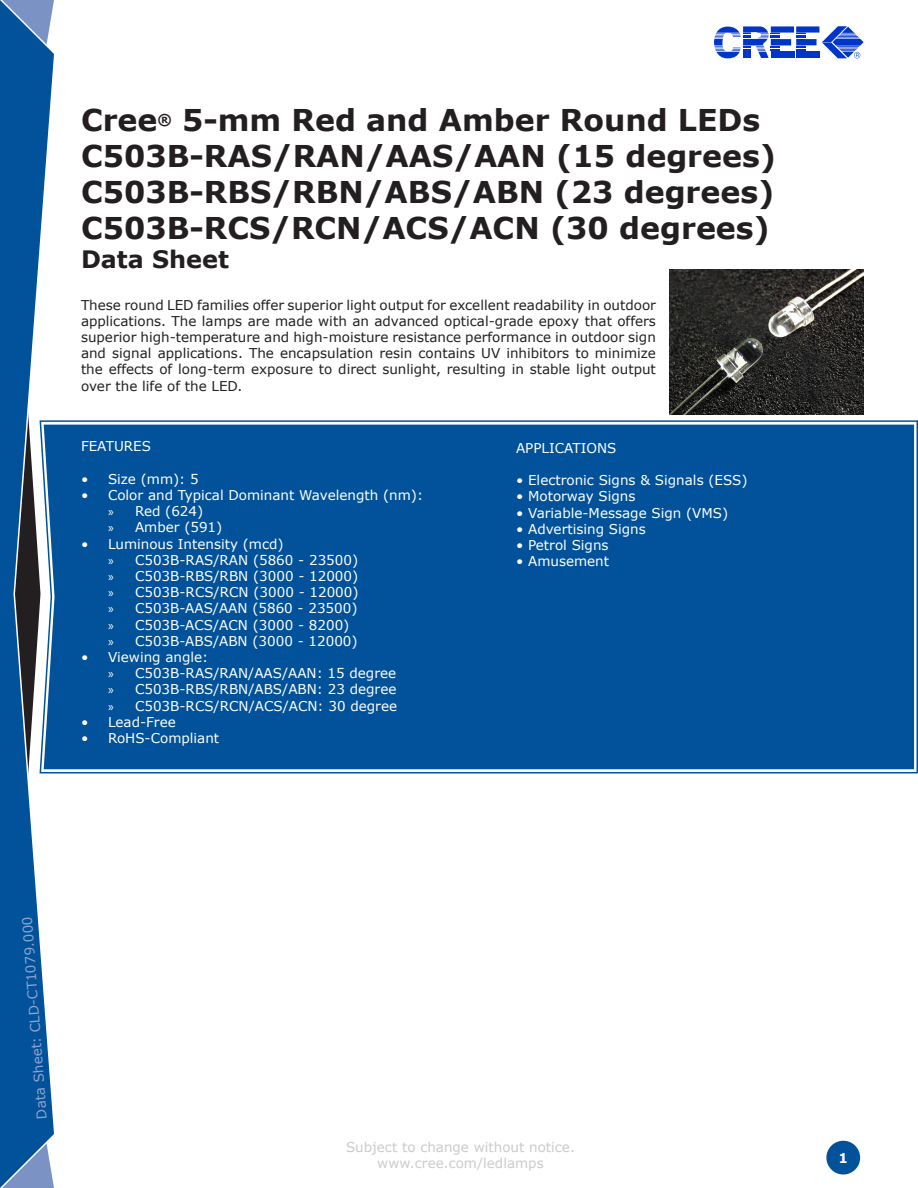
<style>
.page{position:relative;width:918px;height:1188px;background:#fff}
.page>*{position:absolute;margin:0;border:0;box-sizing:border-box;transform-origin:0 0}
.t1{font:700 30px "Verdana";color:#231f20}
.t2{font:700 24px "Verdana";color:#231f20}
.t3{font:13.5px "Verdana";color:#fffffa}
.t4{font:13.5px/16.2px "Verdana";color:#231f20;text-align:justify}
.t5{font:13.5px/16.2px "Verdana";color:#939598;text-align:center}
.t6{font:13.5px "Verdana";color:#90a3ce}
.t7{font:700 13.5px "Verdana";color:#fff}
.s1{font-family:"Myriad Pro"}
</style>
<div class="page">
<svg style="left:0;top:0;width:54px;height:1188px"></svg>
<div style="left:826px;top:1141px;width:34px;height:33px;background:#01529a;border-radius:50%"></div>
<svg style="left:714px;top:26px;width:150px;height:32px"></svg>
<svg style="left:39px;top:420px;width:879px;height:354px"></svg>
<div style="left:44px;top:425px;width:870px;height:344px;background:#01529a"></div>
<img style="left:669px;top:270px;width:195px;height:145px">
<p class="t1" style="left:81px;top:101px;width:681px">Cree<sup>®</sup> 5-mm Red and Amber Round LEDs</p>
<p class="t1" style="left:81px;top:137px;width:697px">C503B-RAS/RAN/AAS/AAN (15 degrees)</p>
<p class="t1" style="left:81px;top:173px;width:695px">C503B-RBS/RBN/ABS/ABN (23 degrees)</p>
<p class="t1" style="left:81px;top:209px;width:690px">C503B-RCS/RCN/ACS/ACN (30 degrees)</p>
<p class="t2" style="left:81px;top:244px;width:150px">Data Sheet</p>
<p class="t4" style="left:81px;top:296px;width:576px">These round LED families offer superior light output for excellent readability in outdoor applications. The lamps are made with an advanced optical-grade epoxy that offers superior high-temperature and high-moisture resistance performance in outdoor sign and signal applications. The encapsulation resin contains UV inhibitors to minimize the effects of long-term exposure to direct sunlight, resulting in stable light output over the life of the LED.</p>
<p class="t3" style="left:81px;top:438px;width:72px">FEATURES</p>
<p class="t3" style="left:81px;top:470px;width:119px">• Size (mm): 5</p>
<p class="t3" style="left:81px;top:486px;width:344px">• Color and Typical Dominant Wavelength (nm):</p>
<p class="t3" style="left:108px;top:503px;width:97px"><span class="s1">»</span> Red (624)</p>
<p class="t3" style="left:108px;top:519px;width:116px"><span class="s1">»</span> Amber (591)</p>
<p class="t3" style="left:81px;top:535px;width:204px">• Luminous Intensity (mcd)</p>
<p class="t3" style="left:108px;top:551px;width:252px"><span class="s1">»</span> C503B-RAS/RAN (5860 - 23500)</p>
<p class="t3" style="left:108px;top:567px;width:252px"><span class="s1">»</span> C503B-RBS/RBN (3000 - 12000)</p>
<p class="t3" style="left:108px;top:584px;width:252px"><span class="s1">»</span> C503B-RCS/RCN (3000 - 12000)</p>
<p class="t3" style="left:108px;top:600px;width:251px"><span class="s1">»</span> C503B-AAS/AAN (5860 - 23500)</p>
<p class="t3" style="left:108px;top:616px;width:243px"><span class="s1">»</span> C503B-ACS/ACN (3000 - 8200)</p>
<p class="t3" style="left:108px;top:632px;width:251px"><span class="s1">»</span> C503B-ABS/ABN (3000 - 12000)</p>
<p class="t3" style="left:81px;top:648px;width:129px">• Viewing angle:</p>
<p class="t3" style="left:108px;top:665px;width:290px"><span class="s1">»</span> C503B-RAS/RAN/AAS/AAN: 15 degree</p>
<p class="t3" style="left:108px;top:681px;width:290px"><span class="s1">»</span> C503B-RBS/RBN/ABS/ABN: 23 degree</p>
<p class="t3" style="left:108px;top:697px;width:291px"><span class="s1">»</span> C503B-RCS/RCN/ACS/ACN: 30 degree</p>
<p class="t3" style="left:81px;top:713px;width:96px">• Lead-Free</p>
<p class="t3" style="left:81px;top:729px;width:140px">• RoHS-Compliant</p>
<p class="t3" style="left:516px;top:439px;width:102px">APPLICATIONS</p>
<p class="t3" style="left:516px;top:472px;width:233px">• Electronic Signs &amp; Signals (ESS)</p>
<p class="t3" style="left:516px;top:488px;width:121px">• Motorway Signs</p>
<p class="t3" style="left:516px;top:504px;width:214px">• Variable-Message Sign (VMS)</p>
<p class="t3" style="left:516px;top:520px;width:131px">• Advertising Signs</p>
<p class="t3" style="left:516px;top:537px;width:94px">• Petrol Signs</p>
<p class="t3" style="left:516px;top:553px;width:95px">• Amusement</p>
<p class="t6" style="left:33px;top:1120px;width:204px;rotate:-94deg">Data Sheet: CLD-CT1079.000</p>
<p class="t5" style="left:346px;top:1139px;width:230px">Subject to change without notice. www.cree.com/ledlamps</p>
<p class="t7" style="left:838px;top:1149px;width:11px">1</p>
</div>
